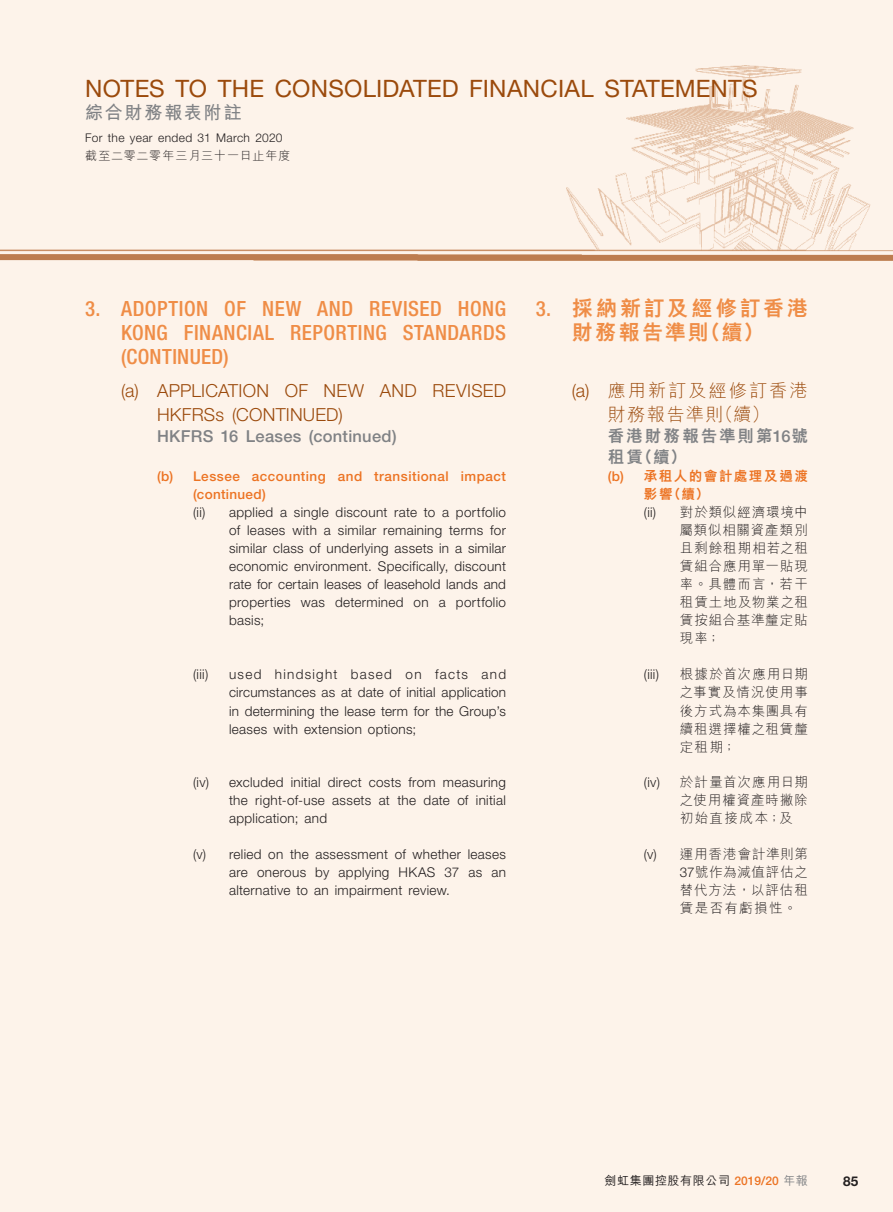
<style>
.page{position:relative;width:893px;height:1212px;background:#fdf3ea}
.page>*{position:absolute;margin:0;border:0;box-sizing:border-box;transform-origin:0 0}
.t1{font:24px "Helvetica Neue LT Std";letter-spacing:.01em;color:#9b4a0c}
._03_H1{font:500 condensed 21px/24px "Helvetica Neue LT Std";letter-spacing:.02em;color:#ef8d47;text-align:justify}
._03_H1-2{font:800 21px/24px "M Hei HK";letter-spacing:.125em;color:#ef8d47;text-align:center}
._04___H2{font:300 18px/24px "Helvetica Neue LT Std";letter-spacing:.015em;color:#9b4a0c}
._04___H2-2{font:300 18px/24px "M Hei HK";letter-spacing:.11em;color:#9b4a0c;text-align:center}
.t2{font:700 18px "M Hei HK";letter-spacing:.1em;color:#808285}
._05_____H3{font:500 16.5px "Helvetica Neue LT Std";letter-spacing:.015em;color:#808285}
._05_____H3-2{font:800 16.5px/21px "M Hei HK";letter-spacing:.125em;color:#808285}
._10_______IN6{font:300 13.5px/18px "Helvetica Neue LT Std";letter-spacing:.025em;color:#231f20;text-align:justify}
._10_______IN6-2{font:300 13.5px/18px "M Hei HK";letter-spacing:.07em;color:#231f20;text-align:justify}
._06_______H4{font:500 13.5px/18px "Helvetica Neue LT Std";letter-spacing:.035em;color:#ec7323}
._06_______H4-2{font:800 13.5px/18px "M Hei HK";letter-spacing:.125em;color:#ec7323}
.t3{font:700 13.5px "Helvetica Neue LT Std";color:#231f20}
.t4{font:300 12px "Helvetica Neue LT Std";letter-spacing:.03em;color:#231f20}
.t5{font:500 12px "M Hei HK";letter-spacing:.05em;color:#231f20}
.t6{font:300 12px "M Hei HK";letter-spacing:.065em;color:#231f20}
.s1{font-family:"Helvetica Neue LT Std";font-weight:500;font-stretch:condensed}
.s2{font-family:"Helvetica Neue LT Std"}
.s3{font-family:"Helvetica Neue LT Std";font-weight:500}
.s4{font-family:"Helvetica Neue LT Std";color:#ec7323}
.s5{color:#808285}
</style>
<div class="page">
<h1 class="t1" style="left:85px;top:74px;width:674px">NOTES TO THE CONSOLIDATED FINANCIAL STATEMENTS</h1>
<h3 class="t2" style="left:85px;top:99px;width:158px">綜合財務報表附註</h3>
<p class="t4" style="left:85px;top:131px;width:199px">For the year ended 31 March 2020</p>
<p class="t6" style="left:85px;top:150px;width:207px">截至二零二零年三月三十一日止年度</p>
<p class="_03_H1" style="left:121px;top:297px;width:387px;text-indent:-36px">3. ADOPTION OF NEW AND REVISED HONG KONG FINANCIAL REPORTING STANDARDS (CONTINUED)</p>
<p class="_04___H2" style="left:157px;top:379px;width:350px;text-indent:-36px">(a) APPLICATION OF NEW AND REVISED<br>HKFRSs (CONTINUED)</p>
<p class="_05_____H3" style="left:157px;top:427px;width:241px">HKFRS 16 Leases (continued)</p>
<p class="_06_______H4" style="left:193px;top:467px;width:314px;text-indent:-36px">(b) Lessee accounting and transitional impact (continued)</p>
<p class="_10_______IN6" style="left:193px;top:503px;width:14px">(ii)</p>
<p class="_10_______IN6" style="left:229px;top:503px;width:279px">applied a single discount rate to a portfolio of leases with a similar remaining terms for similar class of underlying assets in a similar economic environment. Specifically, discount rate for certain leases of leasehold lands and properties was determined on a portfolio basis;</p>
<p class="_10_______IN6" style="left:193px;top:665px;width:17px">(iii)</p>
<p class="_10_______IN6" style="left:229px;top:665px;width:279px">used hindsight based on facts and circumstances as at date of initial application in determining the lease term for the Group’s leases with extension options;</p>
<p class="_10_______IN6" style="left:193px;top:773px;width:18px">(iv)</p>
<p class="_10_______IN6" style="left:229px;top:773px;width:278px">excluded initial direct costs from measuring the right-of-use assets at the date of initial application; and</p>
<p class="_10_______IN6" style="left:229px;top:845px;width:278px;text-indent:-36px">(v) relied on the assessment of whether leases are onerous by applying HKAS 37 as an alternative to an impairment review.</p>
<p class="_03_H1-2" style="left:536px;top:296px;width:274px"><span class="s1">3.</span> 採納新訂及經修訂香港財務報告準則（續）</p>
<p class="_04___H2-2" style="left:572px;top:379px;width:238px"><span class="s2">(a)</span> 應用新訂及經修訂香港財務報告準則（續）</p>
<p class="_05_____H3-2" style="left:608px;top:426px;width:202px">香港財務報告準則第<span class="s3">16</span>號租賃（續）</p>
<p class="_06_______H4-2" style="left:644px;top:467px;width:166px;text-indent:-36px"><span class="s3">(b)</span> 承租人的會計處理及過渡影響（續）</p>
<p class="_10_______IN6" style="left:644px;top:503px;width:14px">(ii)</p>
<p class="_10_______IN6-2" style="left:680px;top:503px;width:130px">對於類似經濟環境中屬類似相關資產類別且剩餘租期相若之租賃組合應用單一貼現率。具體而言，若干租賃土地及物業之租賃按組合基準釐定貼現率；</p>
<p class="_10_______IN6" style="left:644px;top:665px;width:17px">(iii)</p>
<p class="_10_______IN6-2" style="left:680px;top:665px;width:130px">根據於首次應用日期之事實及情況使用事後方式為本集團具有續租選擇權之租賃釐定租期；</p>
<p class="_10_______IN6" style="left:644px;top:773px;width:18px">(iv)</p>
<p class="_10_______IN6-2" style="left:680px;top:772px;width:130px">於計量首次應用日期之使用權資產時撇除初始直接成本；及</p>
<p class="_10_______IN6-2" style="left:680px;top:844px;width:130px;text-indent:-36px"><span class="s2">(v)</span> 運用香港會計準則第<span class="s2">37</span>號作為減值評估之替代方法，以評估租賃是否有虧損性。</p>
<p class="t5" style="left:605px;top:1172px;width:205px">劍虹集團控股有限公司 <span class="s4">2019/20</span> <span class="s5">年報</span></p>
<p class="t3" style="left:843px;top:1172px;width:17px">85</p>
</div>
